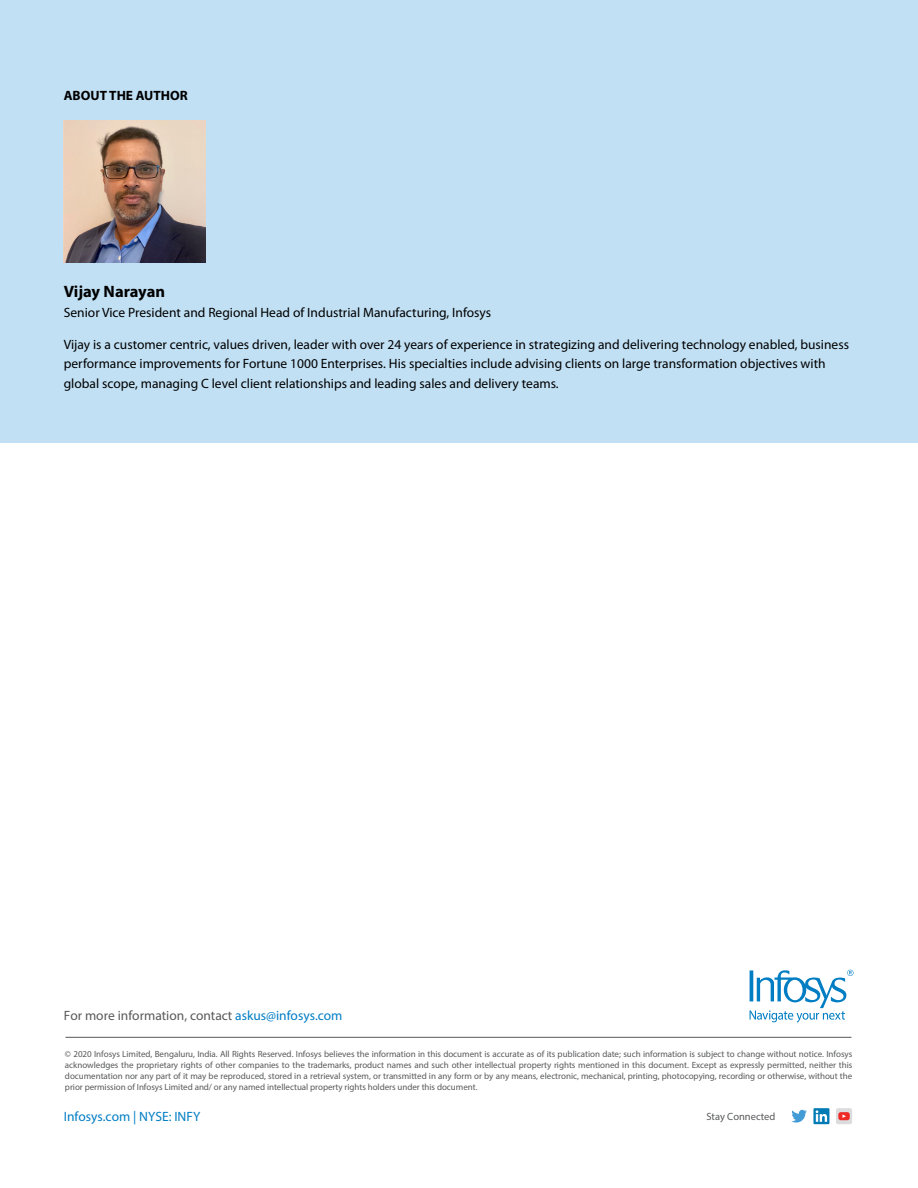
<style>
.page{position:relative;width:918px;height:1188px;background:#fff}
.page>*{position:absolute;margin:0;border:0;box-sizing:border-box;transform-origin:0 0}
.t1{font:700 16.5px "Myriad Pro";letter-spacing:-.005em;color:#000}
.t2{font:13.5px/19.5px "Myriad Pro";color:#000}
.t3{font:13.5px "Myriad Pro";color:#58595b}
.t4{font:13.5px "Myriad Pro";color:#007dc3}
.t5{font:700 13.5px "Myriad Pro";color:#000}
.t6{font:10.5px "Myriad Pro";color:#58595b}
.t7{font:9px/10.8px "Myriad Pro";letter-spacing:-.005em;color:#58595b;text-align:justify}
.s1{color:#007dc3}
</style>
<div class="page">
<svg style="left:791px;top:1110px;width:16px;height:13px"></svg>
<svg style="left:813px;top:1108px;width:16px;height:16px"></svg>
<svg style="left:816px;top:1110px;width:11px;height:12px"></svg>
<div style="left:836px;top:1108px;width:16px;height:16px;background:#dcdcdf;border-radius:2px"></div>
<svg style="left:838px;top:1112px;width:12px;height:8px"></svg>
<svg style="left:750px;top:970px;width:104px;height:53px"></svg>
<hr style="left:65px;top:1037px;width:787px;height:1px;background:#58595b">
<div style="left:0;top:0;width:918px;height:442px;background:#c1e0f4"></div>
<img style="left:64px;top:120px;width:142px;height:142px">
<h2 class="t5" style="left:64px;top:87px;width:126px">ABOUT THE AUTHOR</h2>
<h1 class="t1" style="left:64px;top:281px;width:103px">Vijay Narayan</h1>
<h2 class="t2" style="left:64px;top:302px;width:429px">Senior Vice President and Regional Head of Industrial Manufacturing, Infosys</h2>
<p class="t2" style="left:64px;top:334px;width:787px">Vijay is a customer centric, values driven, leader with over 24 years of experience in strategizing and delivering technology enabled, business performance improvements for Fortune 1000 Enterprises. His specialties include advising clients on large transformation objectives with global scope, managing C level client relationships and leading sales and delivery teams.</p>
<h2 class="t3" style="left:64px;top:1007px;width:280px">For more information, contact <span class="s1">askus@infosys.com</span></h2>
<p class="t7" style="left:65px;top:1049px;width:789px">© 2020 Infosys Limited, Bengaluru, India. All Rights Reserved. Infosys believes the information in this document is accurate as of its publication date; such information is subject to change without notice. Infosys acknowledges the proprietary rights of other companies to the trademarks, product names and such other intellectual property rights mentioned in this document. Except as expressly permitted, neither this documentation nor any part of it may be reproduced, stored in a retrieval system, or transmitted in any form or by any means, electronic, mechanical, printing, photocopying, recording or otherwise, without the prior permission of Infosys Limited and/ or any named intellectual property rights holders under this document.</p>
<h2 class="t4" style="left:64px;top:1108px;width:138px">Infosys.com | NYSE: INFY</h2>
<p class="t6" style="left:706px;top:1110px;width:70px">Stay Connected</p>
</div>
